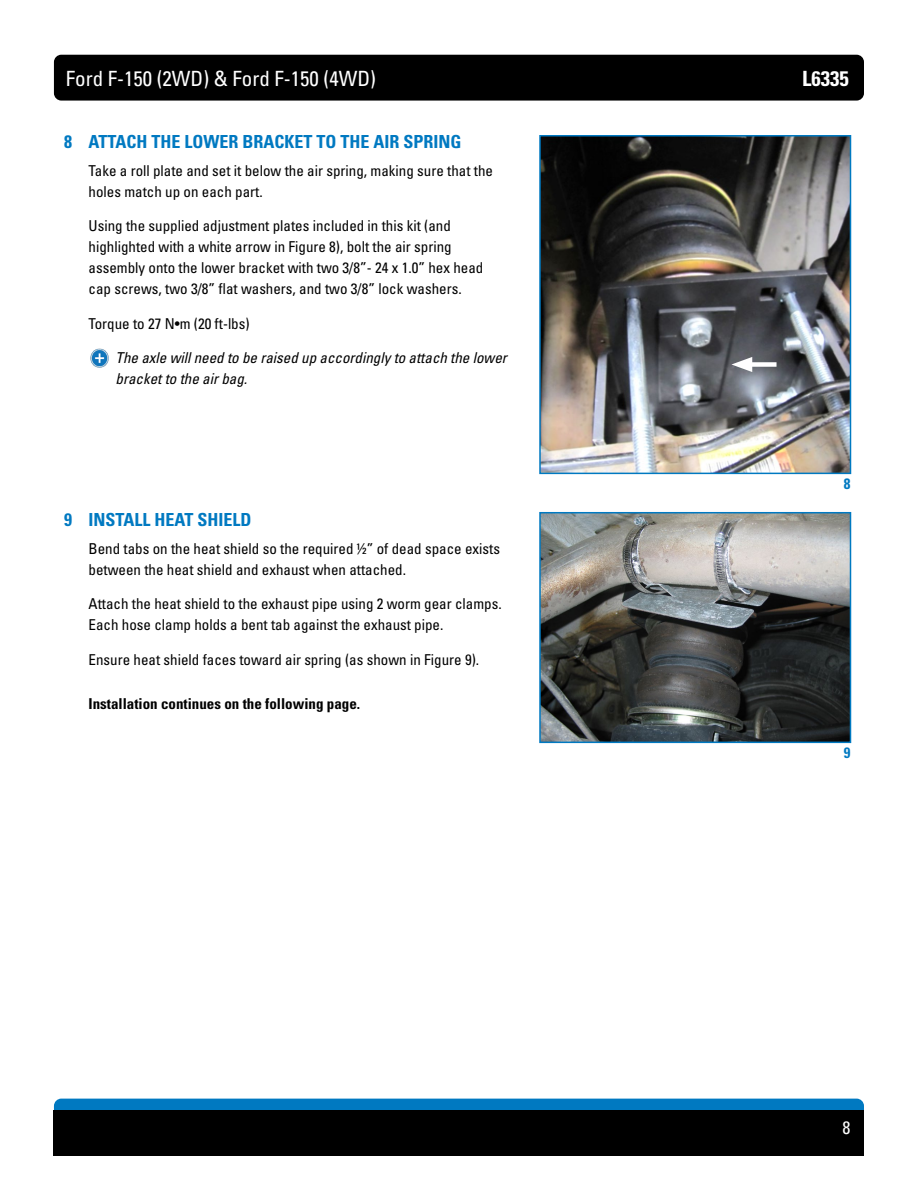
<style>
.page{position:relative;width:918px;height:1188px;background:#fff}
.page>*{position:absolute;margin:0;border:0;box-sizing:border-box;transform-origin:0 0}
.t1{font:condensed 21px "Univers LT Std";color:#fff}
.t2{font:700 condensed 21px "Univers LT Std";color:#fff}
.t3{font:700 condensed 18px "Univers LT Std";color:#0079c1}
.t4{font:condensed 18px "Univers LT Std";color:#fff}
.t5{font:condensed 15px/21px "Univers LT Std";color:#000}
.t6{font:italic condensed 15px/21px "Univers LT Std";color:#000}
.t7{font:700 condensed 15px "Univers LT Std";color:#000}
.t8{font:700 condensed 15px "Univers LT Std";color:#0079c1}
</style>
<div class="page">
<div style="left:54px;top:55px;width:810px;height:46px;background:#000;border-radius:7px"></div>
<div style="left:54px;top:1099px;width:810px;height:45px;background:#0079c1;border-radius:7px"></div>
<div style="left:54px;top:1110px;width:810px;height:46px;background:#000"></div>
<img style="left:542px;top:138px;width:306px;height:333px">
<div style="left:539px;top:135px;width:312px;height:339px;border:2px solid #0079c1"></div>
<img style="left:542px;top:515px;width:306px;height:225px">
<div style="left:539px;top:512px;width:312px;height:231px;border:2px solid #0079c1"></div>
<div style="left:744px;top:362px;width:33px;height:5px;background:#fff"></div>
<svg style="left:731px;top:357px;width:21px;height:15px"></svg>
<img style="left:90px;top:348px;width:19px;height:20px">
<h1 class="t1" style="left:66px;top:65px;width:312px">Ford F-150 (2WD) &amp; Ford F-150 (4WD)</h1>
<h1 class="t2" style="left:802px;top:65px;width:48px">L6335</h1>
<p class="t3" style="left:64px;top:131px;width:399px">8 ATTACH THE LOWER BRACKET TO THE AIR SPRING</p>
<p class="t5" style="left:89px;top:160px;width:406px">Take a roll plate and set it below the air spring, making sure that the holes match up on each part.</p>
<p class="t5" style="left:89px;top:215px;width:396px">Using the supplied adjustment plates included in this kit (and highlighted with a white arrow in Figure 8), bolt the air spring assembly onto the lower bracket with two 3/8”- 24 x 1.0” hex head cap screws, two 3/8” flat washers, and two 3/8” lock washers.</p>
<p class="t5" style="left:89px;top:313px;width:163px">Torque to 27 N•m (20 ft-lbs)</p>
<p class="t6" style="left:116px;top:347px;width:393px">The axle will need to be raised up accordingly to attach the lower bracket to the air bag.</p>
<p class="t3" style="left:64px;top:509px;width:189px">9 INSTALL HEAT SHIELD</p>
<p class="t5" style="left:89px;top:538px;width:413px">Bend tabs on the heat shield so the required ½” of dead space exists between the heat shield and exhaust when attached.</p>
<p class="t5" style="left:89px;top:593px;width:415px">Attach the heat shield to the exhaust pipe using 2 worm gear clamps.<br>Each hose clamp holds a bent tab against the exhaust pipe.</p>
<p class="t5" style="left:89px;top:649px;width:392px">Ensure heat shield faces toward air spring (as shown in Figure 9).</p>
<p class="t7" style="left:89px;top:695px;width:273px">Installation continues on the following page.</p>
<p class="t8" style="left:844px;top:474px;width:8px">8</p>
<p class="t8" style="left:844px;top:743px;width:8px">9</p>
<p class="t4" style="left:843px;top:1116px;width:9px">8</p>
</div>
